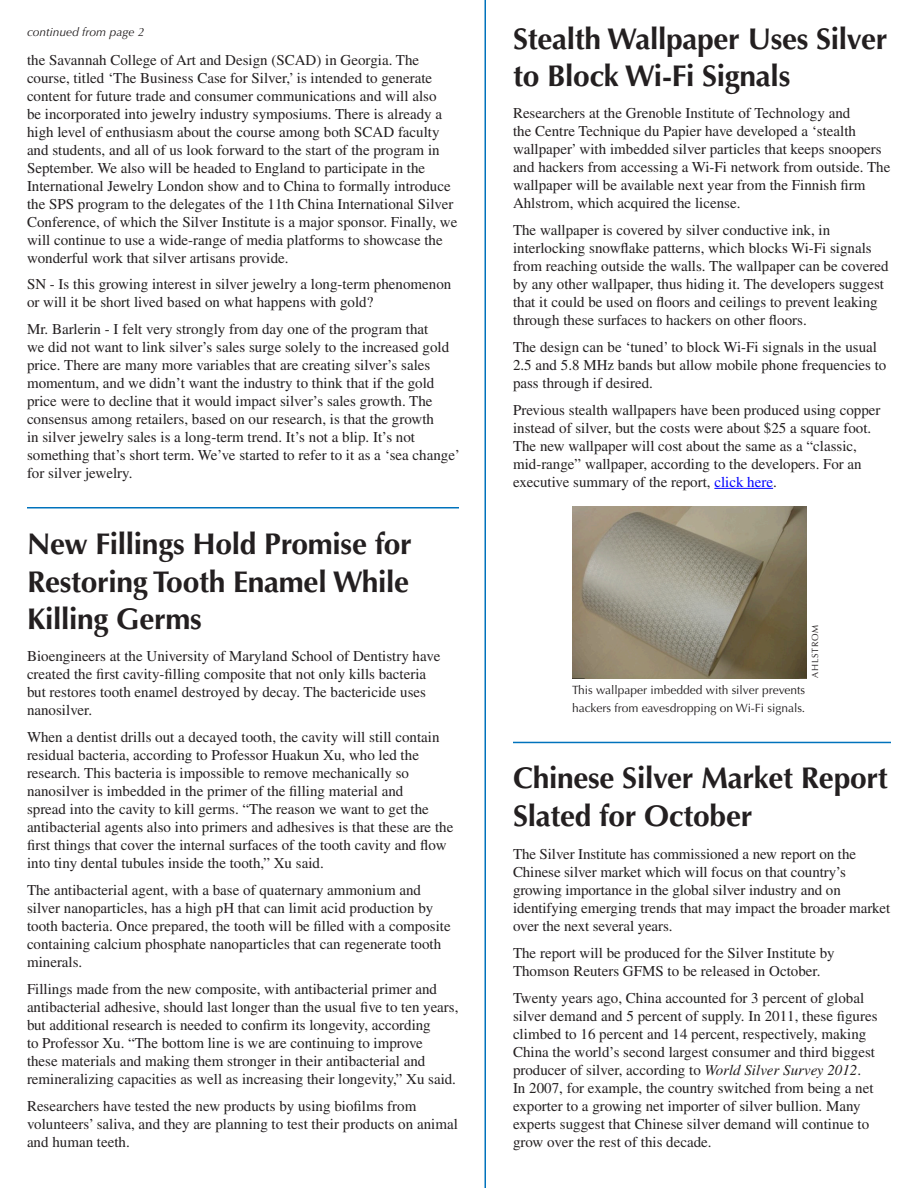
<style>
.page{position:relative;width:918px;height:1188px;background:#fff}
.page>*{position:absolute;margin:0;border:0;box-sizing:border-box;transform-origin:0 0}
.Heads{font:700 30px/37.5px "Optima";letter-spacing:-.01em;color:#231f20}
.Body_Copy{font:15px/18px "Times";color:#231f20}
.Captions{font:12px/18px "Optima";color:#231f20}
.Captions-2{font:italic 12px "Optima";color:#231f20}
.Courtesy{font:9px "Optima";letter-spacing:.075em;color:#231f20}
.s1{color:#00f}
.s2{font-style:italic}
</style>
<div class="page">
<hr style="left:714px;top:488px;width:59px;height:1px;background:#00f">
<hr style="left:513px;top:742px;width:378px;height:1px;background:#0072bc">
<hr style="left:484px;top:0;width:2px;height:1188px;background:#0072bc">
<hr style="left:27px;top:507px;width:432px;height:1px;background:#0072bc">
<img style="left:572px;top:507px;width:235px;height:171px">
<p class="Captions-2" style="left:27px;top:25px;width:119px">continued from page 2</p>
<p class="Body_Copy" style="left:27px;top:50px;width:432px">the Savannah College of Art and Design (SCAD) in Georgia. The course, titled ‘The Business Case for Silver,’ is intended to generate content for future trade and consumer communications and will also<br>be incorporated into jewelry industry symposiums. There is already a high level of enthusiasm about the course among both SCAD faculty and students, and all of us look forward to the start of the program in September. We also will be headed to England to participate in the International Jewelry London show and to China to formally introduce the SPS program to the delegates of the 11th China International Silver Conference, of which the Silver Institute is a major sponsor. Finally, we will continue to use a wide-range of media platforms to showcase the wonderful work that silver artisans provide.</p>
<p class="Body_Copy" style="left:27px;top:275px;width:426px">SN - Is this growing interest in silver jewelry a long-term phenomenon or will it be short lived based on what happens with gold?</p>
<p class="Body_Copy" style="left:27px;top:320px;width:435px">Mr. Barlerin - I felt very strongly from day one of the program that<br>we did not want to link silver’s sales surge solely to the increased gold price. There are many more variables that are creating silver’s sales momentum, and we didn’t want the industry to think that if the gold price were to decline that it would impact silver’s sales growth. The consensus among retailers, based on our research, is that the growth<br>in silver jewelry sales is a long-term trend. It’s not a blip. It’s not something that’s short term. We’ve started to refer to it as a ‘sea change’ for silver jewelry.</p>
<p class="Heads" style="left:27px;top:526px;width:386px;text-align:justify">New Fillings Hold Promise for Restoring Tooth Enamel While Killing Germs</p>
<p class="Body_Copy" style="left:27px;top:647px;width:415px">Bioengineers at the University of Maryland School of Dentistry have created the first cavity-filling composite that not only kills bacteria but restores tooth enamel destroyed by decay. The bactericide uses nanosilver.</p>
<p class="Body_Copy" style="left:27px;top:728px;width:428px">When a dentist drills out a decayed tooth, the cavity will still contain residual bacteria, according to Professor Huakun Xu, who led the research. This bacteria is impossible to remove mechanically so nanosilver is imbedded in the primer of the filling material and<br>spread into the cavity to kill germs. “The reason we want to get the antibacterial agents also into primers and adhesives is that these are the first things that cover the internal surfaces of the tooth cavity and flow into tiny dental tubules inside the tooth,” Xu said.</p>
<p class="Body_Copy" style="left:27px;top:881px;width:425px">The antibacterial agent, with a base of quaternary ammonium and silver nanoparticles, has a high pH that can limit acid production by tooth bacteria. Once prepared, the tooth will be filled with a composite containing calcium phosphate nanoparticles that can regenerate tooth minerals.</p>
<p class="Body_Copy" style="left:27px;top:980px;width:433px">Fillings made from the new composite, with antibacterial primer and antibacterial adhesive, should last longer than the usual five to ten years, but additional research is needed to confirm its longevity, according<br>to Professor Xu. “The bottom line is we are continuing to improve<br>these materials and making them stronger in their antibacterial and remineralizing capacities as well as increasing their longevity,” Xu said.</p>
<p class="Body_Copy" style="left:27px;top:1097px;width:432px">Researchers have tested the new products by using biofilms from volunteers’ saliva, and they are planning to test their products on animal and human teeth.</p>
<p class="Heads" style="left:513px;top:20px;width:376px">Stealth Wallpaper Uses Silver to Block Wi-Fi Signals</p>
<p class="Body_Copy" style="left:513px;top:104px;width:379px">Researchers at the Grenoble Institute of Technology and<br>the Centre Technique du Papier have developed a ‘stealth wallpaper’ with imbedded silver particles that keeps snoopers and hackers from accessing a Wi-Fi network from outside. The wallpaper will be available next year from the Finnish firm Ahlstrom, which acquired the license.</p>
<p class="Body_Copy" style="left:513px;top:221px;width:377px">The wallpaper is covered by silver conductive ink, in interlocking snowflake patterns, which blocks Wi-Fi signals from reaching outside the walls. The wallpaper can be covered by any other wallpaper, thus hiding it. The developers suggest that it could be used on floors and ceilings to prevent leaking through these surfaces to hackers on other floors.</p>
<p class="Body_Copy" style="left:513px;top:338px;width:375px">The design can be ‘tuned’ to block Wi-Fi signals in the usual<br>2.5 and 5.8 MHz bands but allow mobile phone frequencies to pass through if desired.</p>
<p class="Body_Copy" style="left:513px;top:401px;width:369px">Previous stealth wallpapers have been produced using copper instead of silver, but the costs were about $25 a square foot.<br>The new wallpaper will cost about the same as a “classic, mid-range” wallpaper, according to the developers. For an executive summary of the report, <span class="s1">click here</span>.</p>
<p class="Courtesy" style="left:810px;top:678px;width:54px;rotate:-90deg">AHLSTROM</p>
<p class="Captions" style="left:572px;top:681px;width:235px">This wallpaper imbedded with silver prevents hackers from eavesdropping on Wi-Fi signals.</p>
<p class="Heads" style="left:513px;top:760px;width:376px">Chinese Silver Market Report<br>Slated for October</p>
<p class="Body_Copy" style="left:513px;top:845px;width:379px">The Silver Institute has commissioned a new report on the Chinese silver market which will focus on that country’s growing importance in the global silver industry and on identifying emerging trends that may impact the broader market over the next several years.</p>
<p class="Body_Copy" style="left:513px;top:944px;width:323px">The report will be produced for the Silver Institute by<br>Thomson Reuters GFMS to be released in October.</p>
<p class="Body_Copy" style="left:513px;top:989px;width:366px">Twenty years ago, China accounted for 3 percent of global silver demand and 5 percent of supply. In 2011, these figures climbed to 16 percent and 14 percent, respectively, making China the world’s second largest consumer and third biggest producer of silver, according to <span class="s2">World Silver Survey 2012</span>.<br>In 2007, for example, the country switched from being a net exporter to a growing net importer of silver bullion. Many experts suggest that Chinese silver demand will continue to grow over the rest of this decade.</p>
</div>
